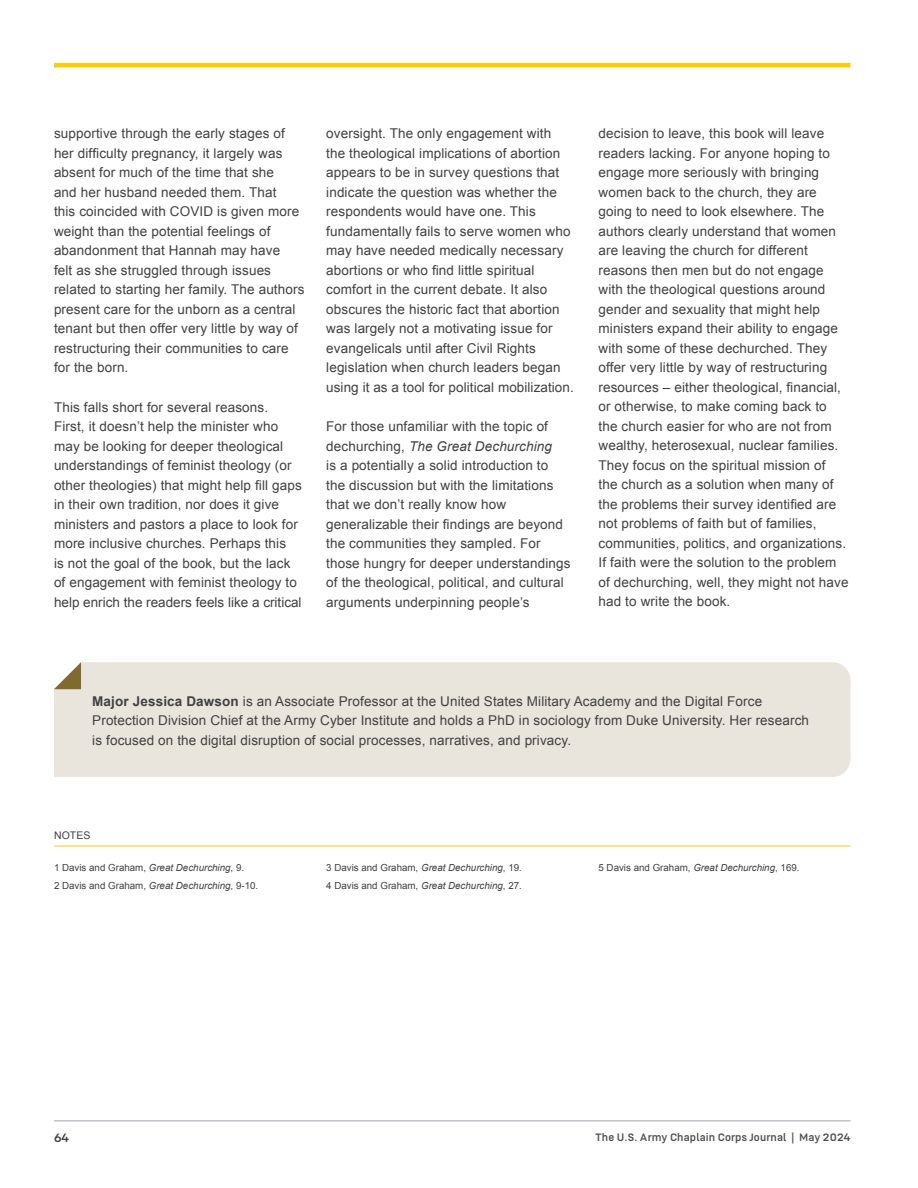
<style>
.page{position:relative;width:918px;height:1188px;background:#fff}
.page>*{position:absolute;margin:0;border:0;box-sizing:border-box;transform-origin:0 0}
.Body{font:13.5px/19.5px "Arial";letter-spacing:.01em;color:#414042}
.t1{font:13.5px "US Army";color:#414042}
.t2{font:12px "US Army";letter-spacing:.01em;color:#4d4d4f}
.Body-2{font:10.5px "Arial";letter-spacing:.01em;color:#414042}
.Notes{font:9.75px "Arial";color:#414042}
.s1{font-style:italic}
.s2{font-weight:700}
</style>
<div class="page">
<hr style="left:54px;top:1120px;width:796px;height:1px;background:#a0a6ad">
<div style="left:54px;top:63px;width:796px;height:5px;background:#fdcc09"></div>
<div style="left:54px;top:662px;width:796px;height:115px;background:#eae5dc"></div>
<svg style="left:54px;top:662px;width:27px;height:27px"></svg>
<hr style="left:54px;top:846px;width:796px;height:1px;background:#fdcc09">
<p class="Body" style="left:54px;top:124px;width:252px">supportive through the early stages of her difficulty pregnancy, it largely was absent for much of the time that she<br>and her husband needed them. That<br>this coincided with COVID is given more weight than the potential feelings of abandonment that Hannah may have<br>felt as she struggled through issues related to starting her family. The authors present care for the unborn as a central tenant but then offer very little by way of restructuring their communities to care for the born.</p>
<p class="Body" style="left:54px;top:397px;width:249px">This falls short for several reasons.<br>First, it doesn’t help the minister who may be looking for deeper theological understandings of feminist theology (or other theologies) that might help fill gaps in their own tradition, nor does it give ministers and pastors a place to look for more inclusive churches. Perhaps this<br>is not the goal of the book, but the lack of engagement with feminist theology to help enrich the readers feels like a critical</p>
<p class="Body" style="left:326px;top:124px;width:249px">oversight. The only engagement with<br>the theological implications of abortion appears to be in survey questions that indicate the question was whether the respondents would have one. This fundamentally fails to serve women who may have needed medically necessary abortions or who find little spiritual comfort in the current debate. It also obscures the historic fact that abortion was largely not a motivating issue for evangelicals until after Civil Rights legislation when church leaders began using it as a tool for political mobilization.</p>
<p class="Body" style="left:326px;top:417px;width:246px">For those unfamiliar with the topic of dechurching, <span class="s1">The Great Dechurching<br></span>is a potentially a solid introduction to the discussion but with the limitations that we don’t really know how generalizable their findings are beyond the communities they sampled. For those hungry for deeper understandings of the theological, political, and cultural arguments underpinning people’s</p>
<p class="Body" style="left:598px;top:124px;width:252px">decision to leave, this book will leave readers lacking. For anyone hoping to engage more seriously with bringing women back to the church, they are going to need to look elsewhere. The authors clearly understand that women are leaving the church for different reasons then men but do not engage with the theological questions around gender and sexuality that might help ministers expand their ability to engage with some of these dechurched. They offer very little by way of restructuring resources – either theological, financial, or otherwise, to make coming back to the church easier for who are not from wealthy, heterosexual, nuclear families.<br>They focus on the spiritual mission of<br>the church as a solution when many of the problems their survey identified are not problems of faith but of families, communities, politics, and organizations.<br>If faith were the solution to the problem of dechurching, well, they might not have had to write the book.</p>
<p class="Body" style="left:92px;top:691px;width:718px"><span class="s2">Major Jessica Dawson</span> is an Associate Professor at the United States Military Academy and the Digital Force<br>Protection Division Chief at the Army Cyber Institute and holds a PhD in sociology from Duke University. Her research is focused on the digital disruption of social processes, narratives, and privacy.</p>
<p class="Body-2" style="left:54px;top:828px;width:38px">NOTES</p>
<p class="Notes" style="left:54px;top:861px;width:192px">1 Davis and Graham, <span class="s1">Great Dechurching</span>, 9.</p>
<p class="Notes" style="left:54px;top:879px;width:206px">2 Davis and Graham, <span class="s1">Great Dechurching</span>, 9-10.</p>
<p class="Notes" style="left:326px;top:861px;width:197px">3 Davis and Graham, <span class="s1">Great Dechurching</span>, 19.</p>
<p class="Notes" style="left:326px;top:879px;width:197px">4 Davis and Graham, <span class="s1">Great Dechurching</span>, 27.</p>
<p class="Notes" style="left:598px;top:861px;width:203px">5 Davis and Graham, <span class="s1">Great Dechurching</span>, 169.</p>
<p class="t1" style="left:54px;top:1130px;width:17px">64</p>
<p class="t2" style="left:596px;top:1131px;width:256px">The U.S. Army Chaplain Corps Journal | May 2024</p>
</div>
